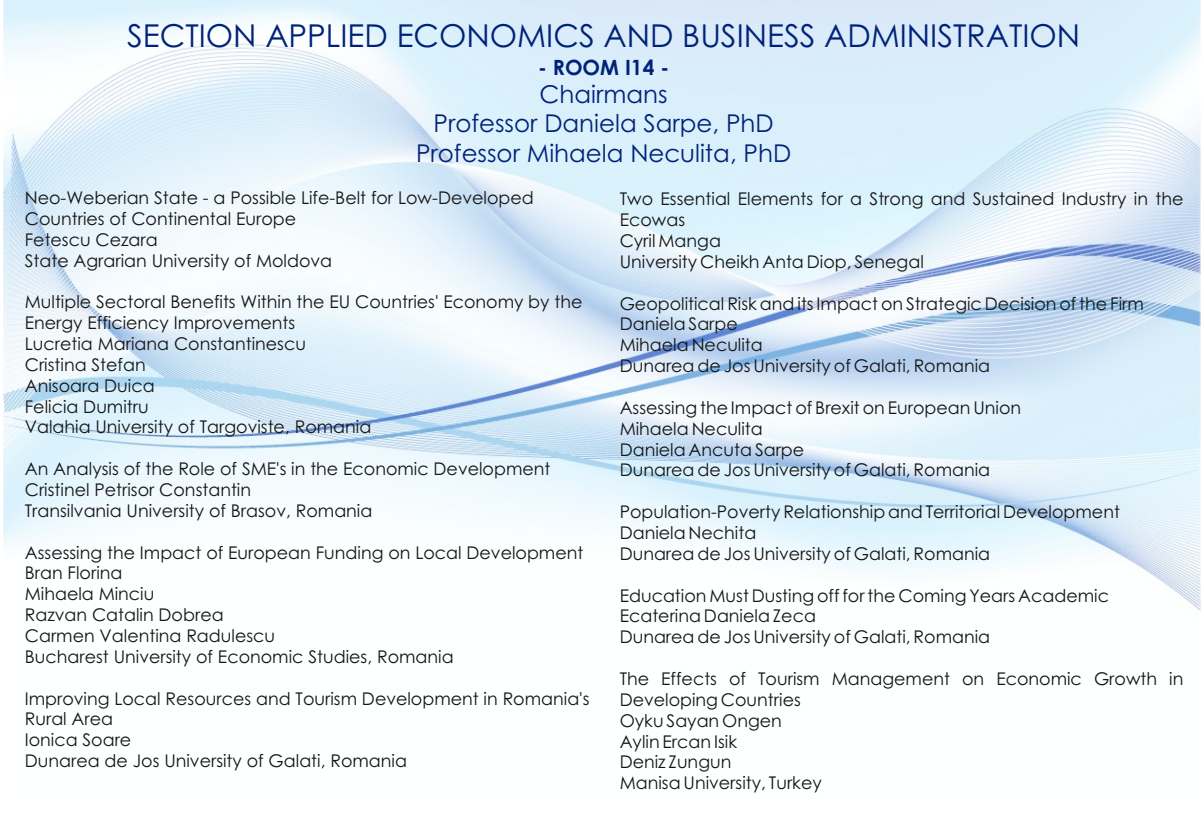
<style>
.page{position:relative;width:1201px;height:814px;background:#fff}
.page>*{position:absolute;margin:0;border:0;box-sizing:border-box;transform-origin:0 0}
.t1{font:31.5px "Century Gothic";color:#002379}
.t2{font:24.5px/29.2px "Century Gothic";color:#002379;text-align:center}
.t3{font:700 21px "Century Gothic";color:#002379}
.t4{font:17.5px/20.8px "Century Gothic";color:#151616}
</style>
<div class="page">
<img style="left:4px;top:0;width:1196px;height:611px">
<h1 class="t1" style="left:127px;top:23px;width:954px">SECTION APPLIED ECONOMICS AND BUSINESS ADMINISTRATION</h1>
<p class="t3" style="left:538px;top:59px;width:133px">- ROOM I14 -</p>
<h2 class="t2" style="left:416px;top:82px;width:377px">Chairmans<br>Professor Daniela Sarpe, PhD<br>Professor Mihaela Neculita, PhD</h2>
<p class="t4" style="left:25px;top:189px;width:510px">Neo-Weberian State - a Possible Life-Belt for Low-Developed Countries of Continental Europe<br>Fetescu Cezara<br>State Agrarian University of Moldova</p>
<p class="t4" style="left:25px;top:293px;width:559px">Multiple Sectoral Benefits Within the EU Countries' Economy by the<br>Energy Efficiency Improvements<br>Lucretia Mariana Constantinescu<br>Cristina Stefan<br>Anisoara Duica<br>Felicia Dumitru<br>Valahia University of Targoviste, Romania</p>
<p class="t4" style="left:25px;top:460px;width:527px">An Analysis of the Role of SME's in the Economic Development<br>Cristinel Petrisor Constantin<br>Transilvania University of Brasov, Romania</p>
<p class="t4" style="left:25px;top:543px;width:560px">Assessing the Impact of European Funding on Local Development<br>Bran Florina<br>Mihaela Minciu<br>Razvan Catalin Dobrea<br>Carmen Valentina Radulescu<br>Bucharest University of Economic Studies, Romania</p>
<p class="t4" style="left:25px;top:689px;width:566px">Improving Local Resources and Tourism Development in Romania's Rural Area<br>Ionica Soare<br>Dunarea de Jos University of Galati, Romania</p>
<p class="t4" style="left:619px;top:190px;width:565px">Two Essential Elements for a Strong and Sustained Industry in the<br>Ecowas<br>Cyril Manga<br>University Cheikh Anta Diop, Senegal</p>
<p class="t4" style="left:619px;top:294px;width:525px">Geopolitical Risk and its Impact on Strategic Decision of the Firm Daniela Sarpe<br>Mihaela Neculita<br>Dunarea de Jos University of Galati, Romania</p>
<p class="t4" style="left:619px;top:398px;width:403px">Assessing the Impact of Brexit on European Union Mihaela Neculita<br>Daniela Ancuta Sarpe<br>Dunarea de Jos University of Galati, Romania</p>
<p class="t4" style="left:619px;top:503px;width:502px">Population-Poverty Relationship and Territorial Development<br>Daniela Nechita<br>Dunarea de Jos University of Galati, Romania</p>
<p class="t4" style="left:619px;top:586px;width:491px">Education Must Dusting off for the Coming Years Academic<br>Ecaterina Daniela Zeca<br>Dunarea de Jos University of Galati, Romania</p>
<p class="t4" style="left:619px;top:669px;width:565px">The Effects of Tourism Management on Economic Growth in<br>Developing Countries<br>Oyku Sayan Ongen<br>Aylin Ercan Isik<br>Deniz Zungun<br>Manisa University, Turkey</p>
</div>
